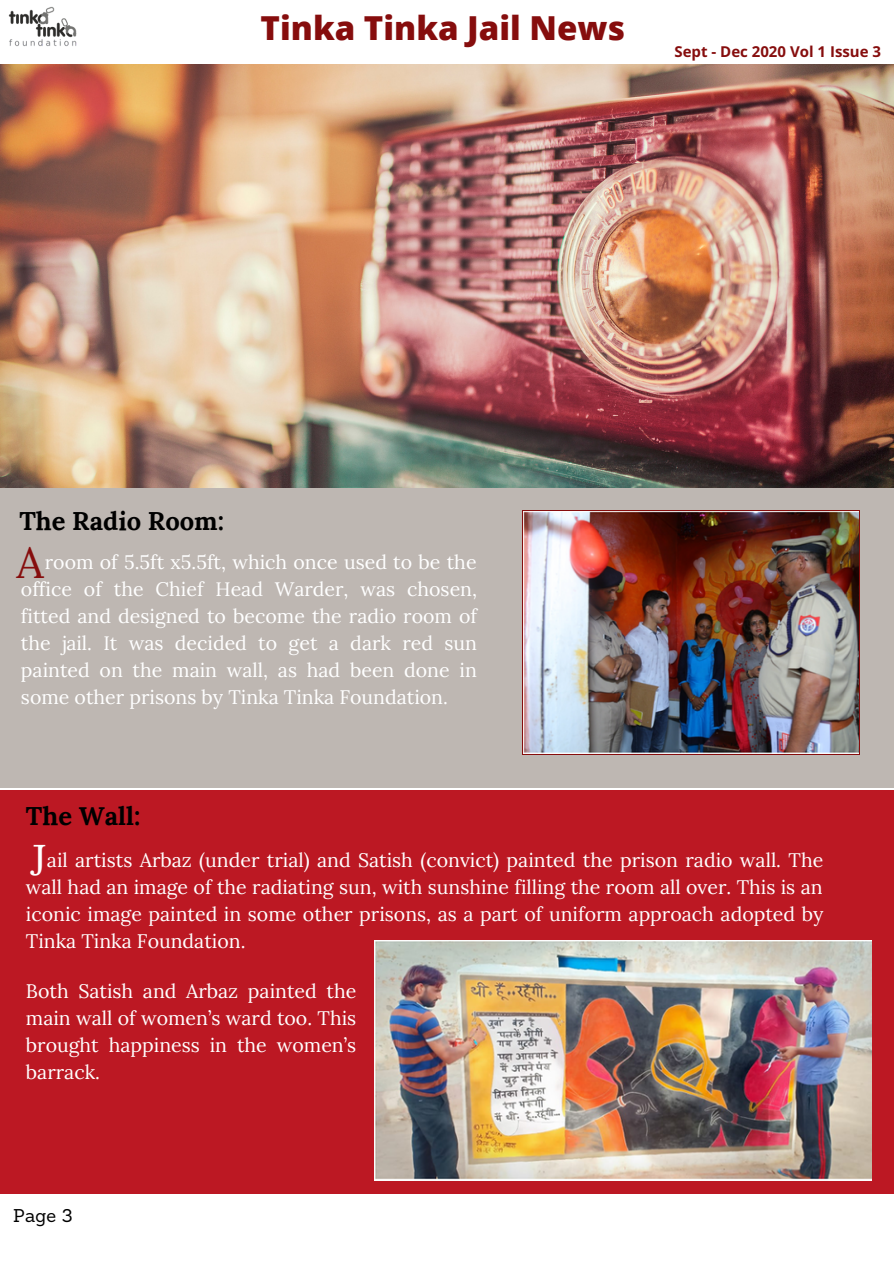
<style>
.page{position:relative;width:894px;height:1264px;background:#fff}
.page>*{position:absolute;margin:0;border:0;box-sizing:border-box;transform-origin:0 0}
.t1{font:43.2px "Lora";color:#860d0d}
.t2{font:43.2px "Lora";color:#fff}
.t3{font:800 33px "Open Sans";color:#860d0d}
.t4{font:700 25.5px "Lora";color:#000}
.t5{font:19.5px/27px "Lora";color:#fff;text-align:justify}
.t6{font:18px "Sanchez";color:#000}
.t7{font:700 15px "Open Sans Hebrew";color:#860d0d}
</style>
<div class="page">
<img style="left:0;top:65px;width:893px;height:423px">
<div style="left:0;top:488px;width:893px;height:299px;background:#beb7b2"></div>
<div style="left:0;top:790px;width:893px;height:403px;background:#bc1823"></div>
<img style="left:8px;top:6px;width:69px;height:41px">
<img style="left:523px;top:511px;width:334px;height:242px">
<img style="left:374px;top:940px;width:497px;height:240px">
<p class="t3" style="left:260px;top:5px;width:366px">Tinka Tinka Jail News</p>
<p class="t7" style="left:674px;top:41px;width:208px">Sept - Dec 2020 Vol 1 Issue 3</p>
<p class="t4" style="left:19px;top:504px;width:206px">The Radio Room:</p>
<p class="t5" style="left:21px;top:548px;width:457px;text-indent:24px">room of 5.5ft x5.5ft, which once used to be the office of the Chief Head Warder, was chosen, fitted and designed to become the radio room of the jail. It was decided to get a dark red sun painted on the main wall, as had been done in some other prisons by Tinka Tinka Foundation.</p>
<p class="t1" style="left:17px;top:534px;width:29px">A</p>
<p class="t4" style="left:26px;top:799px;width:116px">The Wall:</p>
<p class="t2" style="left:31px;top:831px;width:18px">J</p>
<p class="t5" style="left:26px;top:846px;width:798px;text-indent:21px">ail artists Arbaz (under trial) and Satish (convict) painted the prison radio wall. The wall had an image of the radiating sun, with sunshine filling the room all over. This is an iconic image painted in some other prisons, as a part of uniform approach adopted by Tinka Tinka Foundation.</p>
<p class="t5" style="left:26px;top:977px;width:332px">Both Satish and Arbaz painted the main wall of women’s ward too. This brought happiness in the women’s barrack.</p>
<p class="t6" style="left:13px;top:1204px;width:61px">Page 3</p>
</div>
